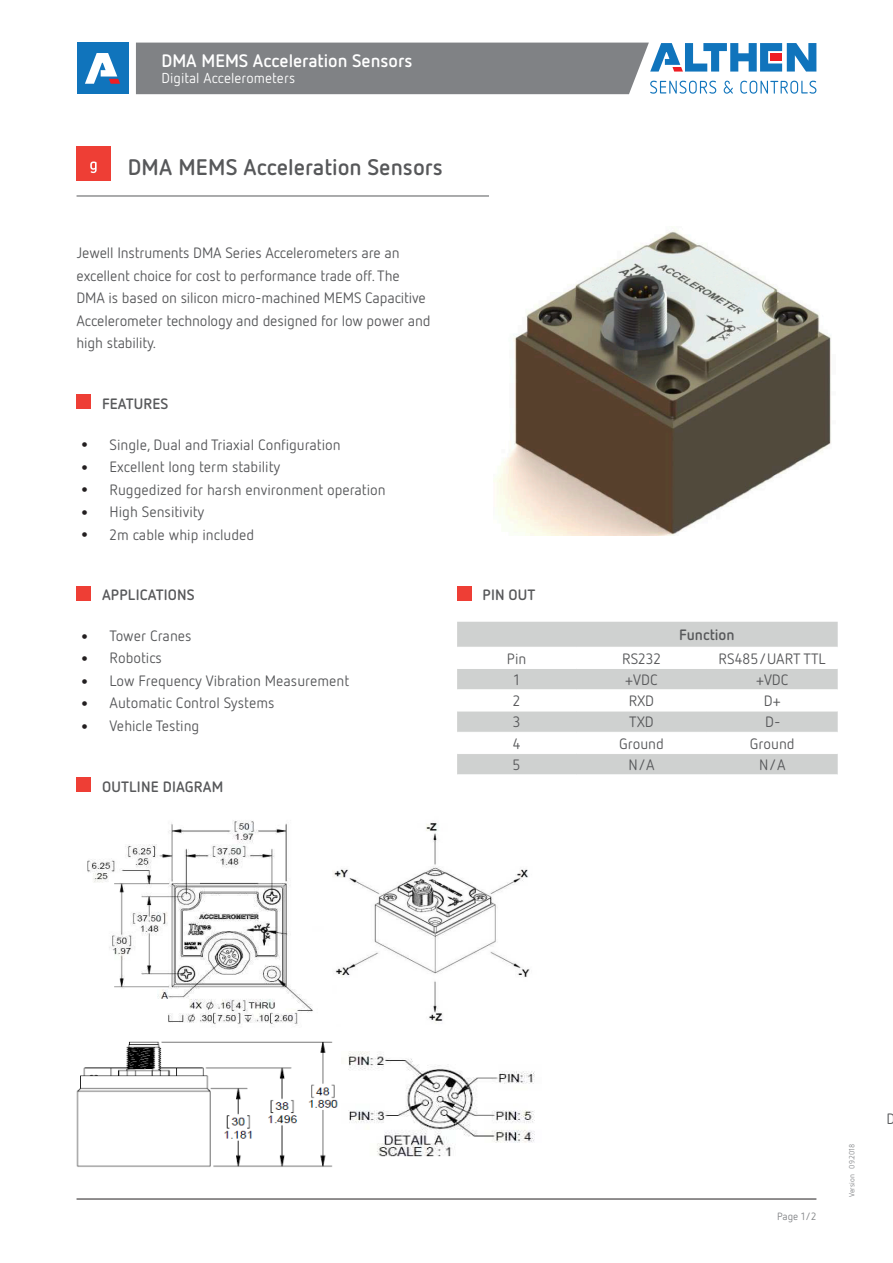
<style>
.page{position:relative;width:893px;height:1263px;background:#fff}
.page>*{position:absolute;margin:0;border:0;box-sizing:border-box;transform-origin:0 0}
.t1{font:700 22.5px "Netto OT";color:#57585a}
._1Head_12pf_Bold{font:700 18px "Netto OT";color:#fff}
.FT_10pt_regular{font:15px/22.5px "Netto OT";color:#57585a}
.Fliesstext_Head_10p{font:700 15px "Netto OT";letter-spacing:.01em;color:#57585a}
.Fliesstext_Head_10p-2{font:15px "Netto OT";color:#57585a}
._2Head_9_5Pt_light{font:14.4px "Netto OT";letter-spacing:.005em;color:#fff}
.t2{font:10.5px "Netto OT";color:#808285}
.Datum_5pt_regular{font:7.5px "Netto OT";color:#808285}
.s1{font-size:27px;color:#231f20}
</style>
<div class="page">
<svg style="left:136px;top:43px;width:680px;height:51px;background:#8b949d"></svg>
<div style="left:77px;top:43px;width:51px;height:51px;background:#1074bc"></div>
<svg style="left:85px;top:53px;width:35px;height:31px"></svg>
<hr style="left:77px;top:1199px;width:739px;height:1px;background:#231f20">
<hr style="left:77px;top:196px;width:412px;height:1px;background:#57585a">
<div style="left:77px;top:147px;width:34px;height:34px;background:#ee3e35"></div>
<svg style="left:90px;top:162px;width:7px;height:11px"></svg>
<div style="left:457px;top:586px;width:15px;height:14px;background:#ee3e35"></div>
<img style="left:493px;top:230px;width:338px;height:306px">
<div style="left:77px;top:394px;width:14px;height:15px;background:#ee3e35"></div>
<div style="left:77px;top:586px;width:14px;height:14px;background:#ee3e35"></div>
<div style="left:457px;top:622px;width:381px;height:25px;background:#cfd1d0"></div>
<svg style="left:457px;top:669px;width:381px;height:105px"></svg>
<hr style="left:457px;top:689px;width:119px;height:1px;background:#fff">
<hr style="left:576px;top:689px;width:131px;height:1px;background:#fff">
<hr style="left:707px;top:689px;width:131px;height:1px;background:#fff">
<hr style="left:457px;top:711px;width:119px;height:1px;background:#fff">
<hr style="left:576px;top:711px;width:131px;height:1px;background:#fff">
<hr style="left:707px;top:711px;width:131px;height:1px;background:#fff">
<hr style="left:457px;top:732px;width:119px;height:1px;background:#fff">
<hr style="left:576px;top:732px;width:131px;height:1px;background:#fff">
<hr style="left:707px;top:732px;width:131px;height:1px;background:#fff">
<hr style="left:457px;top:753px;width:119px;height:1px;background:#fff">
<hr style="left:576px;top:753px;width:131px;height:1px;background:#fff">
<hr style="left:707px;top:753px;width:131px;height:1px;background:#fff">
<div style="left:77px;top:777px;width:14px;height:15px;background:#ee3e35"></div>
<img style="left:76px;top:1041px;width:262px;height:126px">
<img style="left:333px;top:822px;width:197px;height:202px">
<img style="left:348px;top:1051px;width:187px;height:106px">
<img style="left:87px;top:820px;width:226px;height:205px">
<div style="left:207px;top:896px;width:46px;height:16px;background:#fff"></div>
<svg style="left:436px;top:874px;width:33px;height:18px"></svg>
<p class="_1Head_12pf_Bold" style="left:161px;top:49px;width:253px">DMA MEMS Acceleration Sensors</p>
<p class="_2Head_9_5Pt_light" style="left:161px;top:69px;width:135px">Digital Accelerometers</p>
<p class="t1" style="left:128px;top:153px;width:317px">DMA MEMS Acceleration Sensors</p>
<p class="FT_10pt_regular" style="left:77px;top:241px;width:356px">Jewell Instruments DMA Series Accelerometers are an excellent choice for cost to performance trade off. The DMA is based on silicon micro-machined MEMS Capacitive Accelerometer technology and designed for low power and high stability.</p>
<p class="Fliesstext_Head_10p" style="left:102px;top:394px;width:68px">FEATURES</p>
<p class="FT_10pt_regular" style="left:78px;top:433px;width:265px"><span class="s1">•</span> Single, Dual and Triaxial Configuration</p>
<p class="FT_10pt_regular" style="left:78px;top:455px;width:204px"><span class="s1">•</span> Excellent long term stability</p>
<p class="FT_10pt_regular" style="left:78px;top:478px;width:310px"><span class="s1">•</span> Ruggedized for harsh environment operation</p>
<p class="FT_10pt_regular" style="left:78px;top:500px;width:128px"><span class="s1">•</span> High Sensitivity</p>
<p class="FT_10pt_regular" style="left:78px;top:523px;width:178px"><span class="s1">•</span> 2m cable whip included</p>
<p class="Fliesstext_Head_10p" style="left:102px;top:586px;width:94px">APPLICATIONS</p>
<p class="FT_10pt_regular" style="left:78px;top:624px;width:115px"><span class="s1">•</span> Tower Cranes</p>
<p class="FT_10pt_regular" style="left:78px;top:647px;width:86px"><span class="s1">•</span> Robotics</p>
<p class="FT_10pt_regular" style="left:78px;top:669px;width:273px"><span class="s1">•</span> Low Frequency Vibration Measurement</p>
<p class="FT_10pt_regular" style="left:78px;top:692px;width:198px"><span class="s1">•</span> Automatic Control Systems</p>
<p class="FT_10pt_regular" style="left:78px;top:714px;width:123px"><span class="s1">•</span> Vehicle Testing</p>
<p class="Fliesstext_Head_10p" style="left:102px;top:777px;width:123px">OUTLINE DIAGRAM</p>
<p class="Fliesstext_Head_10p" style="left:483px;top:586px;width:54px">PIN OUT</p>
<p class="Fliesstext_Head_10p" style="left:679px;top:625px;width:57px">Function</p>
<p class="FT_10pt_regular" style="left:507px;top:647px;width:21px">Pin</p>
<p class="FT_10pt_regular" style="left:622px;top:647px;width:40px">RS232</p>
<p class="FT_10pt_regular" style="left:719px;top:647px;width:109px">RS485/UART TTL</p>
<p class="FT_10pt_regular" style="left:514px;top:668px;width:7px">1</p>
<p class="FT_10pt_regular" style="left:625px;top:668px;width:34px">+VDC</p>
<p class="FT_10pt_regular" style="left:756px;top:668px;width:34px">+VDC</p>
<p class="FT_10pt_regular" style="left:513px;top:689px;width:9px">2</p>
<p class="FT_10pt_regular" style="left:629px;top:689px;width:27px">RXD</p>
<p class="FT_10pt_regular" style="left:764px;top:689px;width:18px">D+</p>
<p class="FT_10pt_regular" style="left:513px;top:711px;width:9px">3</p>
<p class="FT_10pt_regular" style="left:629px;top:711px;width:26px">TXD</p>
<p class="FT_10pt_regular" style="left:765px;top:711px;width:17px">D-</p>
<p class="FT_10pt_regular" style="left:513px;top:732px;width:9px">4</p>
<p class="FT_10pt_regular" style="left:619px;top:732px;width:46px">Ground</p>
<p class="FT_10pt_regular" style="left:750px;top:732px;width:46px">Ground</p>
<p class="FT_10pt_regular" style="left:513px;top:753px;width:10px">5</p>
<p class="FT_10pt_regular" style="left:628px;top:753px;width:28px">N/A</p>
<p class="FT_10pt_regular" style="left:759px;top:753px;width:28px">N/A</p>
<p class="t2" style="left:777px;top:1210px;width:41px">Page 1/2</p>
<p class="Datum_5pt_regular" style="left:847px;top:1197px;width:55px;rotate:-90deg">Version 09.2018</p>
<p class="Fliesstext_Head_10p-2" style="left:887px;top:1109px;width:10px">D</p>
</div>
